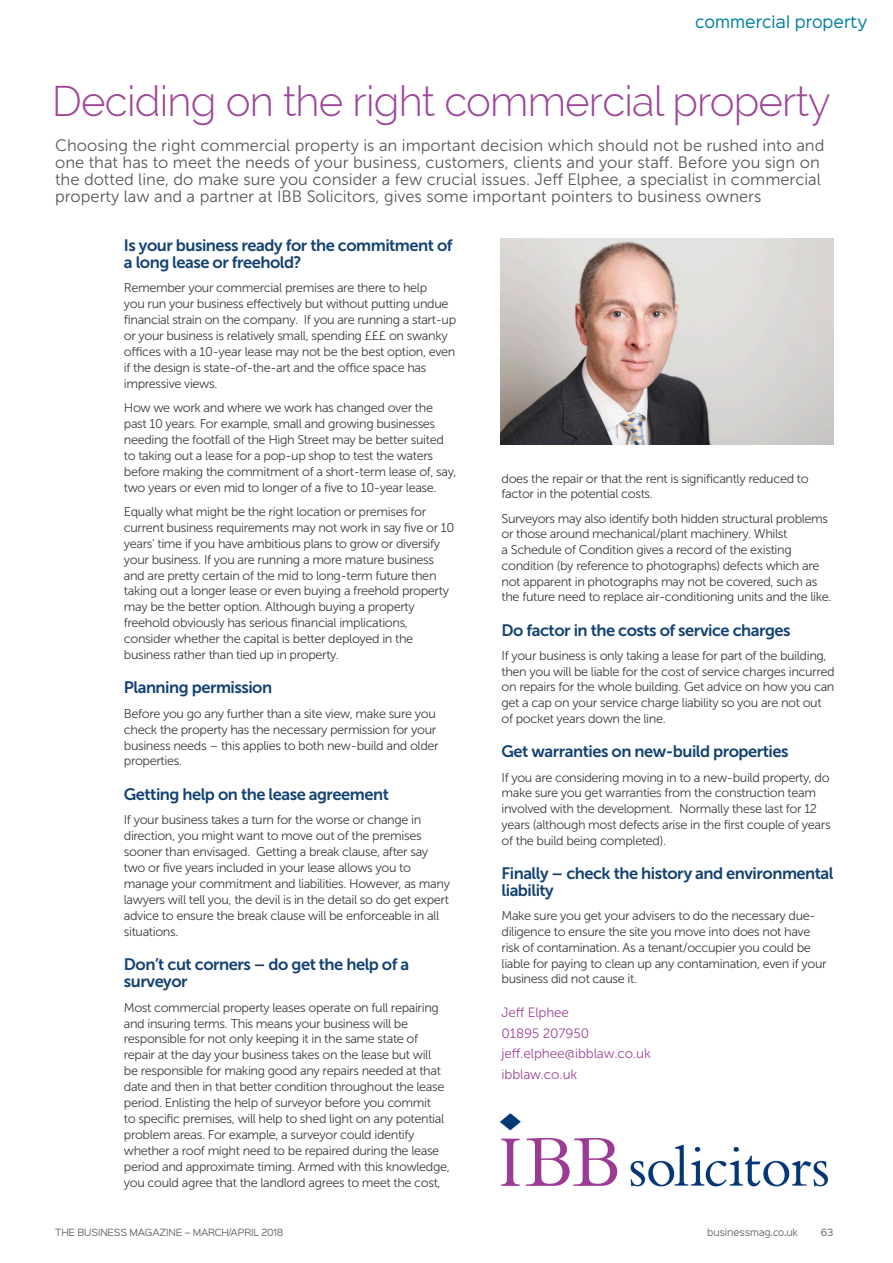
<style>
.page{position:relative;width:893px;height:1263px;background:#fff}
.page>*{position:absolute;margin:0;border:0;box-sizing:border-box;transform-origin:0 0}
.Headline_3{font:300 42px "Raleway";letter-spacing:-.02em;color:#9e4798}
.Subhead{font:16.5px/17.2px "Museo Sans 300";color:#57585a}
.Subhead-2{font:16.5px/17.4px "Museo Sans 700";letter-spacing:-.03em;color:#144271}
.Body_Text{font:16.5px/17.4px "Museo Sans 700";letter-spacing:-.03em;color:#144271}
.t1{font:15px "Sinkin Sans 400";color:#0080a1}
.Details{font:13.5px "Museo Sans 300";letter-spacing:-.01em;color:#9e4798}
.Body_Text-2{font:12.75px/15.9px "Museo Sans 300";letter-spacing:-.03em;color:#3e3e3f}
.t2{font:9px "Sinkin Sans 400";letter-spacing:-.02em;color:#6c6d70}
</style>
<div class="page">
<img style="left:500px;top:1113px;width:329px;height:74px">
<img style="left:500px;top:238px;width:333px;height:206px">
<p class="t1" style="left:695px;top:9px;width:174px">commercial property</p>
<p class="Headline_3" style="left:52px;top:77px;width:780px">Deciding on the right commercial property</p>
<p class="Subhead" style="left:55px;top:136px;width:771px">Choosing the right commercial property is an important decision which should not be rushed into and one that has to meet the needs of your business, customers, clients and your staff. Before you sign on the dotted line, do make sure you consider a few crucial issues. Jeff Elphee, a specialist in commercial property law and a partner at IBB Solicitors, gives some important pointers to business owners</p>
<p class="Body_Text" style="left:124px;top:236px;width:330px">Is your business ready for the commitment of a long lease or freehold?</p>
<p class="Body_Text-2" style="left:124px;top:280px;width:334px">Remember your commercial premises are there to help<br>you run your business effectively but without putting undue financial strain on the company. If you are running a start-up or your business is relatively small, spending £££ on swanky offices with a 10-year lease may not be the best option, even if the design is state-of-the-art and the office space has impressive views.</p>
<p class="Body_Text-2" style="left:124px;top:400px;width:334px">How we work and where we work has changed over the past 10 years. For example, small and growing businesses needing the footfall of the High Street may be better suited to taking out a lease for a pop-up shop to test the waters before making the commitment of a short-term lease of, say, two years or even mid to longer of a five to 10-year lease.</p>
<p class="Body_Text-2" style="left:124px;top:504px;width:332px">Equally what might be the right location or premises for current business requirements may not work in say five or 10 years’ time if you have ambitious plans to grow or diversify your business. If you are running a more mature business and are pretty certain of the mid to long-term future then taking out a longer lease or even buying a freehold property may be the better option. Although buying a property freehold obviously has serious financial implications, consider whether the capital is better deployed in the business rather than tied up in property.</p>
<p class="Subhead-2" style="left:124px;top:679px;width:150px">Planning permission</p>
<p class="Body_Text-2" style="left:124px;top:705px;width:316px">Before you go any further than a site view, make sure you check the property has the necessary permission for your business needs – this applies to both new-build and older properties.</p>
<p class="Subhead-2" style="left:124px;top:785px;width:267px">Getting help on the lease agreement</p>
<p class="Body_Text-2" style="left:124px;top:812px;width:328px">If your business takes a turn for the worse or change in direction, you might want to move out of the premises sooner than envisaged. Getting a break clause, after say two or five years included in your lease allows you to manage your commitment and liabilities. However, as many lawyers will tell you, the devil is in the detail so do get expert advice to ensure the break clause will be enforceable in all situations.</p>
<p class="Subhead-2" style="left:124px;top:955px;width:287px">Don’t cut corners – do get the help of a surveyor</p>
<p class="Body_Text-2" style="left:124px;top:999px;width:328px">Most commercial property leases operate on full repairing and insuring terms. This means your business will be responsible for not only keeping it in the same state of repair at the day your business takes on the lease but will<br>be responsible for making good any repairs needed at that date and then in that better condition throughout the lease period. Enlisting the help of surveyor before you commit<br>to specific premises, will help to shed light on any potential problem areas. For example, a surveyor could identify whether a roof might need to be repaired during the lease period and approximate timing. Armed with this knowledge, you could agree that the landlord agrees to meet the cost,</p>
<p class="Body_Text-2" style="left:502px;top:470px;width:309px">does the repair or that the rent is significantly reduced to factor in the potential costs.</p>
<p class="Body_Text-2" style="left:502px;top:510px;width:331px">Surveyors may also identify both hidden structural problems or those around mechanical/plant machinery. Whilst<br>a Schedule of Condition gives a record of the existing condition (by reference to photographs) defects which are not apparent in photographs may not be covered, such as the future need to replace air-conditioning units and the like.</p>
<p class="Subhead-2" style="left:502px;top:621px;width:291px">Do factor in the costs of service charges</p>
<p class="Body_Text-2" style="left:502px;top:648px;width:335px">If your business is only taking a lease for part of the building, then you will be liable for the cost of service charges incurred on repairs for the whole building. Get advice on how you can get a cap on your service charge liability so you are not out of pocket years down the line.</p>
<p class="Subhead-2" style="left:502px;top:743px;width:288px">Get warranties on new-build properties</p>
<p class="Body_Text-2" style="left:502px;top:769px;width:331px">If you are considering moving in to a new-build property, do make sure you get warranties from the construction team involved with the development. Normally these last for 12 years (although most defects arise in the first couple of years of the build being completed).</p>
<p class="Subhead-2" style="left:502px;top:864px;width:333px">Finally – check the history and environmental liability</p>
<p class="Body_Text-2" style="left:502px;top:908px;width:327px">Make sure you get your advisers to do the necessary due&shy;diligence to ensure the site you move into does not have risk of contamination. As a tenant/occupier you could be liable for paying to clean up any contamination, even if your business did not cause it.</p>
<p class="Details" style="left:502px;top:1005px;width:69px">Jeff Elphee</p>
<p class="Details" style="left:502px;top:1026px;width:89px">01895 207950</p>
<p class="Details" style="left:502px;top:1046px;width:151px">jeff.elphee@ibblaw.co.uk</p>
<p class="Details" style="left:502px;top:1067px;width:77px">ibblaw.co.uk</p>
<p class="t2" style="left:55px;top:1225px;width:230px">THE BUSINESS MAGAZINE – MARCH/APRIL 2018</p>
<p class="t2" style="left:707px;top:1225px;width:92px">businessmag.co.uk</p>
<p class="t2" style="left:821px;top:1225px;width:14px">63</p>
</div>
